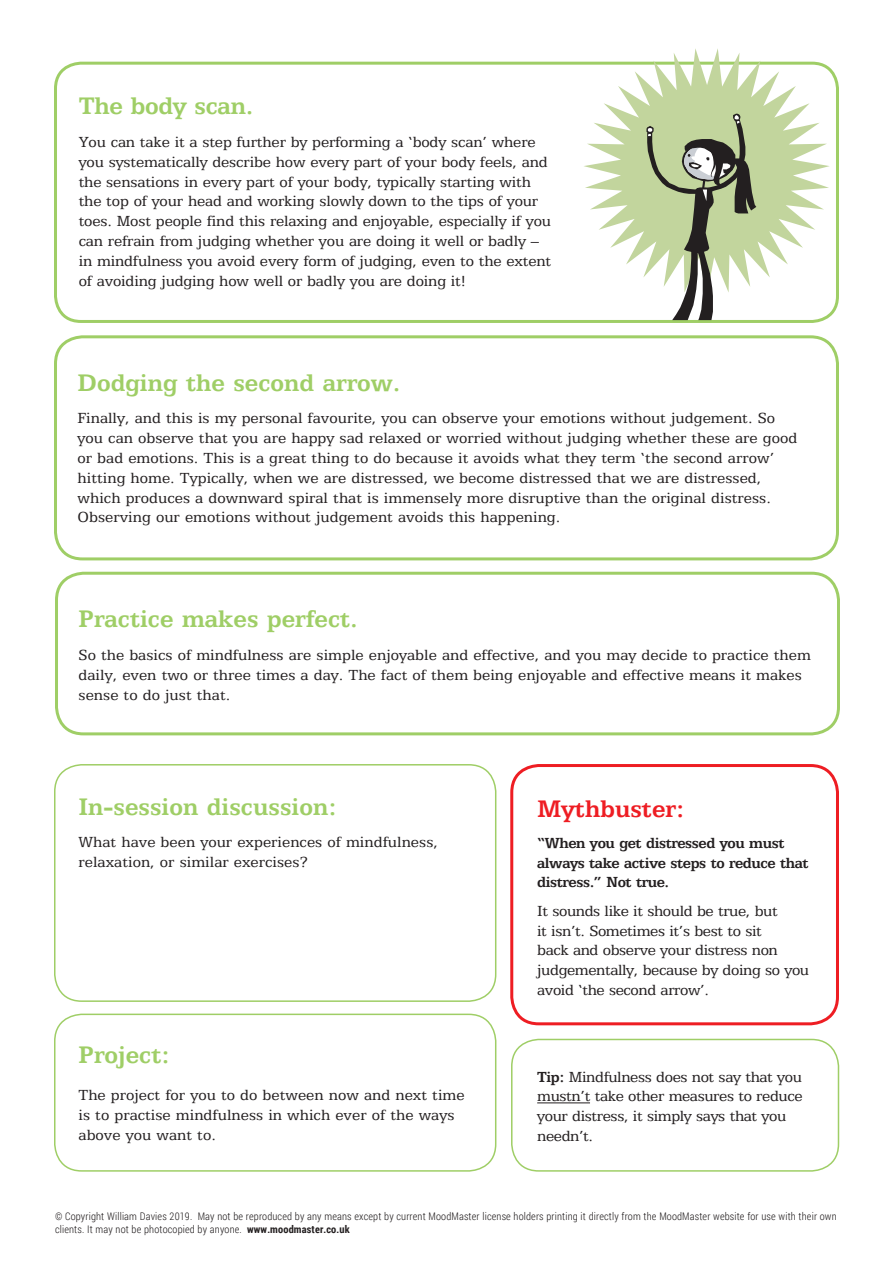
<style>
.page{position:relative;width:893px;height:1263px;background:#fff}
.page>*{position:absolute;margin:0;border:0;box-sizing:border-box;transform-origin:0 0}
.t1{font:700 27px "Egyptian 505 BT";color:#9fce66}
.t2{font:700 27px "Egyptian 505 BT";color:#ee1d23}
.t3{font:16.5px/19.8px "Egyptian 505 BT";color:#231f20}
.t4{font:16.5px/19.8px "Egyptian 505 BT";letter-spacing:-.025em;color:#231f20}
.t5{font:700 16.5px/19.8px "Egyptian 505 BT";letter-spacing:-.025em;color:#231f20}
.t6{font:300 10.5px/12.6px "Roboto Condensed";letter-spacing:.015em;color:#231f20}
.s1{font-weight:700}
</style>
<div class="page">
<div style="left:54px;top:335px;width:785px;height:225px;border:3px solid #9fce66;border-radius:27px"></div>
<div style="left:510px;top:764px;width:329px;height:261px;border:3px solid #ee1d23;border-radius:27px"></div>
<div style="left:55px;top:572px;width:785px;height:163px;border:3px solid #9fce66;border-radius:27px"></div>
<div style="left:511px;top:1039px;width:328px;height:133px;border:2px solid #9fce66;border-radius:27px"></div>
<hr style="left:537px;top:1102px;width:53px;height:1px;background:#231f20">
<div style="left:54px;top:764px;width:442px;height:238px;border:2px solid #9fce66;border-radius:27px"></div>
<div style="left:54px;top:1013px;width:442px;height:159px;border:2px solid #9fce66;border-radius:27px"></div>
<div style="left:54px;top:62px;width:785px;height:261px;border:3px solid #9fce66;border-radius:26px"></div>
<svg style="left:583px;top:48px;width:247px;height:229px"></svg>
<svg style="left:646px;top:114px;width:110px;height:206px"></svg>
<h1 class="t1" style="left:79px;top:90px;width:176px">The body scan.</h1>
<p class="t3" style="left:79px;top:132px;width:474px">You can take it a step further by performing a ‘body scan’ where you systematically describe how every part of your body feels, and the sensations in every part of your body, typically starting with the top of your head and working slowly down to the tips of your toes. Most people find this relaxing and enjoyable, especially if you can refrain from judging whether you are doing it well or badly – in mindfulness you avoid every form of judging, even to the extent of avoiding judging how well or badly you are doing it!</p>
<h1 class="t1" style="left:78px;top:367px;width:325px">Dodging the second arrow.</h1>
<p class="t3" style="left:78px;top:408px;width:721px">Finally, and this is my personal favourite, you can observe your emotions without judgement. So you can observe that you are happy sad relaxed or worried without judging whether these are good or bad emotions. This is a great thing to do because it avoids what they term ‘the second arrow’ hitting home. Typically, when we are distressed, we become distressed that we are distressed, which produces a downward spiral that is immensely more disruptive than the original distress.<br>Observing our emotions without judgement avoids this happening.</p>
<h1 class="t1" style="left:79px;top:603px;width:281px">Practice makes perfect.</h1>
<p class="t3" style="left:79px;top:645px;width:734px">So the basics of mindfulness are simple enjoyable and effective, and you may decide to practice them daily, even two or three times a day. The fact of them being enjoyable and effective means it makes sense to do just that.</p>
<h1 class="t1" style="left:79px;top:790px;width:260px">In-session discussion:</h1>
<p class="t3" style="left:79px;top:832px;width:361px">What have been your experiences of mindfulness, relaxation, or similar exercises?</p>
<h1 class="t1" style="left:79px;top:1039px;width:93px">Project:</h1>
<p class="t3" style="left:79px;top:1085px;width:388px">The project for you to do between now and next time is to practise mindfulness in which ever of the ways above you want to.</p>
<h1 class="t2" style="left:537px;top:793px;width:149px">Mythbuster:</h1>
<p class="t5" style="left:537px;top:832px;width:273px">“When you get distressed you must always take active steps to reduce that distress.” Not true.</p>
<p class="t4" style="left:537px;top:900px;width:273px">It sounds like it should be true, but<br>it isn’t. Sometimes it’s best to sit<br>back and observe your distress non judgementally, because by doing so you avoid ‘the second arrow’.</p>
<p class="t4" style="left:537px;top:1066px;width:267px"><span class="s1">Tip:</span> Mindfulness does not say that you mustn’t take other measures to reduce your distress, it simply says that you needn’t.</p>
<p class="t6" style="left:55px;top:1209px;width:783px">© Copyright William Davies 2019. May not be reproduced by any means except by current MoodMaster license holders printing it directly from the MoodMaster website for use with their own clients. It may not be photocopied by anyone. <span class="s1">www.moodmaster.co.uk</span></p>
</div>
